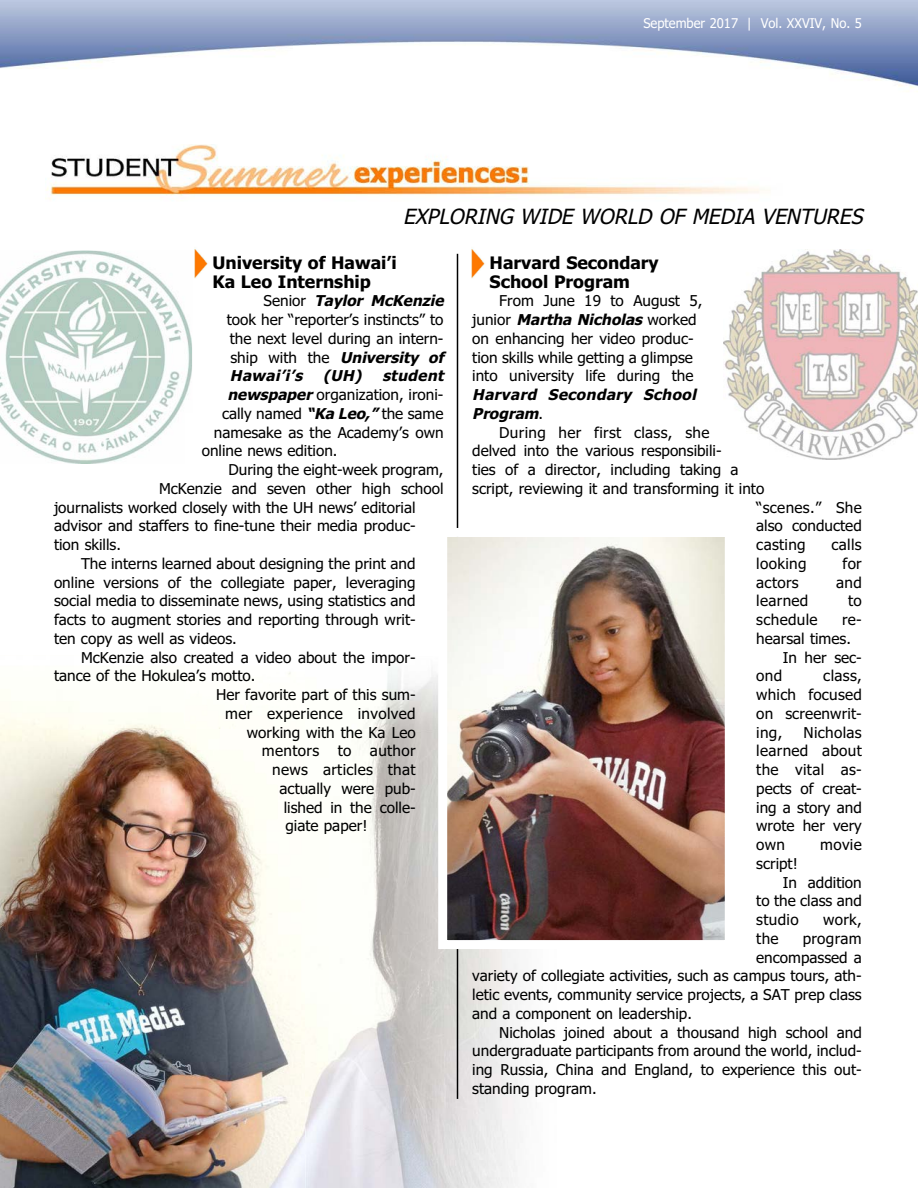
<style>
.page{position:relative;width:918px;height:1188px;background:#fff}
.page>*{position:absolute;margin:0;border:0;box-sizing:border-box;transform-origin:0 0}
.t1{font:italic 21px "Tahoma";color:#000}
.t2{font:700 17.25px/18.8px "Tahoma";color:#000}
.t3{font:15px/18.8px "Tahoma";color:#000;text-align:justify}
.t4{font:15px "Tahoma";letter-spacing:.02em;color:#000}
.t5{font:italic 700 15px/18.8px "Tahoma";color:#000}
.t6{font:13.5px "Tahoma";color:#fff;scale:.96 1}
.s1{font-weight:400;font-style:normal}
.s2{font-weight:700;font-style:italic}
</style>
<div class="page">
<img style="left:0;top:728px;width:186px;height:460px">
<img style="left:186px;top:414px;width:334px;height:774px">
<img style="left:0;top:0;width:918px;height:88px">
<img style="left:723px;top:249px;width:195px;height:210px">
<hr style="left:457px;top:254px;width:1px;height:845px;background:#000">
<img style="left:0;top:251px;width:192px;height:213px">
<img style="left:186px;top:414px;width:6px;height:50px">
<img style="left:472px;top:249px;width:13px;height:29px">
<img style="left:45px;top:145px;width:725px;height:55px">
<img style="left:195px;top:249px;width:13px;height:29px">
<img style="left:448px;top:538px;width:276px;height:401px">
<div style="left:438px;top:528px;width:296px;height:421px;border:9px solid #fff"></div>
<p class="t6" style="left:643px;top:16px;width:229px">September 2017 | Vol. XXVIV, No. 5</p>
<h1 class="t1" style="left:403px;top:205px;width:467px">EXPLORING WIDE WORLD OF MEDIA VENTURES</h1>
<p class="t2" style="left:212px;top:254px;width:186px">University of Hawai’i<br>Ka Leo Internship</p>
<p class="t5" style="left:264px;top:292px;width:186px"><span class="s1">S e n i o r</span> Taylor McKenzie</p>
<p class="t3" style="left:227px;top:311px;width:218px">took her “reporter’s instincts” to</p>
<p class="t3" style="left:230px;top:329px;width:215px">the next level during an intern-</p>
<p class="t5" style="left:231px;top:348px;width:219px"><span class="s1">s h i p w i t h t h e</span> University of</p>
<p class="t5" style="left:230px;top:367px;width:219px">Hawai’i’s (UH) student</p>
<p class="t3" style="left:227px;top:386px;width:218px"><span class="s2">newspaper</span>organization, ironi-</p>
<p class="t3" style="left:222px;top:404px;width:223px">cally named <span class="s2">“Ka Leo,”</span>the same</p>
<p class="t3" style="left:214px;top:423px;width:231px">namesake as the Academy’s own</p>
<p class="t3" style="left:202px;top:442px;width:137px">online news edition.</p>
<p class="t3" style="left:228px;top:461px;width:217px">During the eight-week program,</p>
<p class="t3" style="left:159px;top:479px;width:286px">McKenzie and seven other high school</p>
<p class="t3" style="left:54px;top:498px;width:363px">journalists worked closely with the UH news’ editorial</p>
<p class="t3" style="left:54px;top:517px;width:363px">advisor and staffers to fine-tune their media produc-</p>
<p class="t3" style="left:54px;top:536px;width:69px">tion skills.</p>
<p class="t3" style="left:81px;top:554px;width:336px">The interns learned about designing the print and</p>
<p class="t3" style="left:54px;top:573px;width:363px">online versions of the collegiate paper, leveraging</p>
<p class="t3" style="left:54px;top:592px;width:363px">social media to disseminate news, using statistics and</p>
<p class="t3" style="left:54px;top:611px;width:363px">facts to augment stories and reporting through writ-</p>
<p class="t3" style="left:54px;top:629px;width:184px">ten copy as well as videos.</p>
<p class="t3" style="left:81px;top:648px;width:336px">McKenzie also created a video about the impor-</p>
<p class="t3" style="left:54px;top:667px;width:203px">tance of the Hokulea’s motto.</p>
<p class="t3" style="left:216px;top:686px;width:201px">Her favorite part of this sum-</p>
<p class="t4" style="left:225px;top:705px;width:192px">mer experience involved</p>
<p class="t3" style="left:247px;top:723px;width:170px">working with the Ka Leo</p>
<p class="t4" style="left:262px;top:742px;width:155px">mentors to author</p>
<p class="t4" style="left:272px;top:761px;width:145px">news articles that</p>
<p class="t3" style="left:280px;top:779px;width:138px">actually were pub-</p>
<p class="t3" style="left:284px;top:798px;width:133px">lished in the colle-</p>
<p class="t3" style="left:285px;top:817px;width:83px">giate paper!</p>
<p class="t2" style="left:490px;top:254px;width:171px">Harvard Secondary<br>School Program</p>
<p class="t3" style="left:472px;top:292px;width:232px;text-align:left;text-indent:27px">From June 19 to August 5, j u n i o r <span class="s2">Martha Nicholas</span> w o r ke d on enhancing her video produc&shy;tion skills while getting a glimpse into university life during the</p>
<p class="t5" style="left:472px;top:386px;width:229px">Harvard Secondary School<br>Program<span class="s1">.</span></p>
<p class="t4" style="left:499px;top:424px;width:212px">During her first class, she</p>
<p class="t3" style="left:472px;top:442px;width:251px">delved into the various responsibili-</p>
<p class="t3" style="left:472px;top:461px;width:268px">ties of a director, including taking a</p>
<p class="t3" style="left:472px;top:479px;width:294px">script, reviewing it and transforming it into</p>
<p class="t4" style="left:756px;top:499px;width:107px">“scenes.” She</p>
<p class="t3" style="left:756px;top:517px;width:107px">also conducted</p>
<p class="t4" style="left:756px;top:536px;width:51px">casting</p>
<p class="t3" style="left:832px;top:536px;width:32px">calls</p>
<p class="t3" style="left:756px;top:554px;width:52px">looking</p>
<p class="t3" style="left:842px;top:554px;width:21px">for</p>
<p class="t3" style="left:756px;top:573px;width:44px">actors</p>
<p class="t3" style="left:836px;top:573px;width:27px">and</p>
<p class="t4" style="left:756px;top:592px;width:54px">learned</p>
<p class="t3" style="left:848px;top:592px;width:15px">to</p>
<p class="t4" style="left:756px;top:611px;width:63px">schedule</p>
<p class="t3" style="left:842px;top:611px;width:21px">re-</p>
<p class="t3" style="left:756px;top:629px;width:96px">hearsal times.</p>
<p class="t3" style="left:783px;top:648px;width:81px">In her sec-</p>
<p class="t3" style="left:756px;top:667px;width:27px">ond</p>
<p class="t3" style="left:756px;top:667px;width:107px;text-indent:67px">class, which focused on screenwrit&shy;ing,</p>
<p class="t3" style="left:756px;top:723px;width:107px;text-indent:47px">Nicholas learned about the vital as&shy;pects of creat&shy;ing a story and wrote her very own</p>
<p class="t3" style="left:820px;top:836px;width:43px">movie</p>
<p class="t3" style="left:756px;top:854px;width:43px">script!</p>
<p class="t3" style="left:783px;top:873px;width:81px">In addition</p>
<p class="t3" style="left:756px;top:892px;width:107px">to the class and</p>
<p class="t3" style="left:756px;top:911px;width:44px">studio</p>
<p class="t3" style="left:823px;top:911px;width:40px">work,</p>
<p class="t3" style="left:756px;top:929px;width:24px">the</p>
<p class="t3" style="left:803px;top:929px;width:61px">program</p>
<p class="t3" style="left:756px;top:948px;width:107px">encompassed a</p>
<p class="t3" style="left:472px;top:967px;width:391px">variety of collegiate activities, such as campus tours, ath-</p>
<p class="t3" style="left:472px;top:986px;width:391px">letic events, community service projects, a SAT prep class</p>
<p class="t3" style="left:472px;top:1004px;width:221px">and a component on leadership.</p>
<p class="t3" style="left:499px;top:1023px;width:364px">Nicholas joined about a thousand high school and</p>
<p class="t3" style="left:472px;top:1042px;width:391px">undergraduate participants from around the world, includ-</p>
<p class="t3" style="left:472px;top:1061px;width:391px">ing Russia, China and England, to experience this out-</p>
<p class="t3" style="left:472px;top:1079px;width:126px">standing program.</p>
</div>
